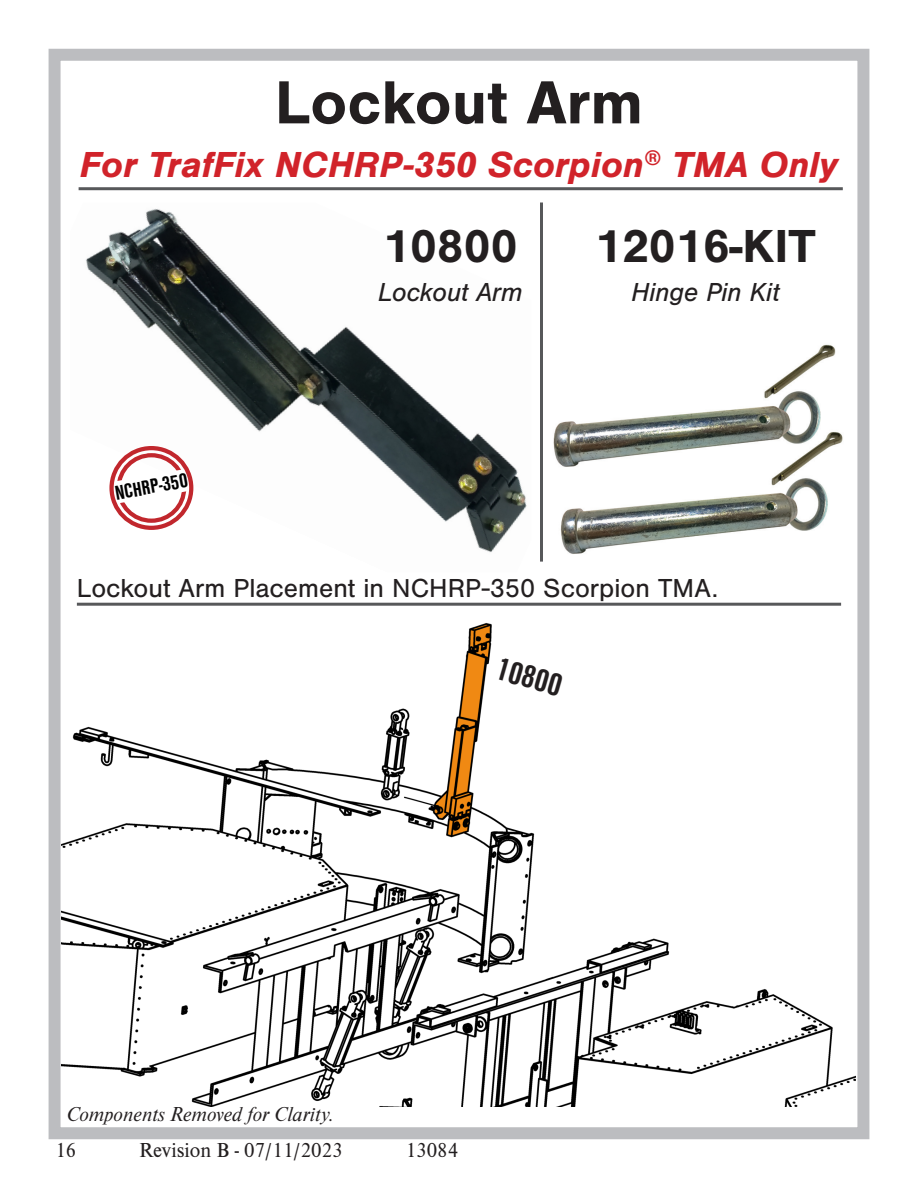
<style>
.page{position:relative;width:918px;height:1188px;background:#fff}
.page>*{position:absolute;margin:0;border:0;box-sizing:border-box;transform-origin:0 0}
.Chapter_Title{font:700 63px "Nimbus San";color:#231f20}
.Bold_Number{font:700 48px "Nimbus San";color:#231f20}
.Chapter_Subtitle{font:italic 700 37.5px "Nimbus San";color:#d1232a}
.Cond_Number{font:700 33px "Nimbus San Con";color:#231f20}
.Legend_Key{font:27px "Nimbus San";color:#231f20}
.Sub-descript{font:italic 27px "Nimbus San";color:#231f20}
.Notation{font:italic 21px "Nimbus Rom D";color:#231f20}
.t1{font:21px "Nimbus Rom D";color:#231f20}
.t2{font:700 21px "Nimbus San Con";color:#000}
</style>
<div class="page">
<div style="left:49px;top:49px;width:820px;height:1090px;border:12px solid #bcbdc0"></div>
<img style="left:61px;top:613px;width:794px;height:494px">
<img style="left:86px;top:208px;width:441px;height:344px">
<div style="left:109px;top:446px;width:84px;height:84px;border:4px solid #c1272d;border-radius:50%"></div>
<svg style="left:114px;top:451px;width:69px;height:30px"></svg>
<svg style="left:118px;top:491px;width:70px;height:34px"></svg>
<hr style="left:77px;top:603px;width:764px;height:3px;background:#57585a">
<hr style="left:79px;top:187px;width:764px;height:3px;background:#57585a">
<hr style="left:540px;top:202px;width:3px;height:360px;background:#57585a">
<img style="left:553px;top:344px;width:290px;height:210px">
<p class="Chapter_Title" style="left:275px;top:67px;width:370px">Lockout Arm</p>
<p class="Chapter_Subtitle" style="left:80px;top:143px;width:760px">For TrafFix NCHRP-350 Scorpion<sup>®</sup> TMA Only</p>
<p class="t2" style="left:113px;top:481px;width:75px;rotate:-10deg">NCHRP-350</p>
<p class="Bold_Number" style="left:383px;top:219px;width:136px">10800</p>
<p class="Sub-descript" style="left:378px;top:276px;width:146px">Lockout Arm</p>
<p class="Bold_Number" style="left:595px;top:219px;width:222px">12016-KIT</p>
<p class="Sub-descript" style="left:631px;top:276px;width:150px">Hinge Pin Kit</p>
<p class="Legend_Key" style="left:77px;top:573px;width:643px">Lockout Arm Placement in NCHRP-350 Scorpion TMA.</p>
<p class="Cond_Number" style="left:502px;top:650px;width:69px;rotate:16deg">10800</p>
<p class="Notation" style="left:67px;top:1101px;width:268px">Components Removed for Clarity.</p>
<p class="t1" style="left:55px;top:1136px;width:22px">16</p>
<p class="t1" style="left:139px;top:1136px;width:205px">Revision B - 07/11/2023</p>
<p class="t1" style="left:406px;top:1136px;width:54px">13084</p>
</div>
